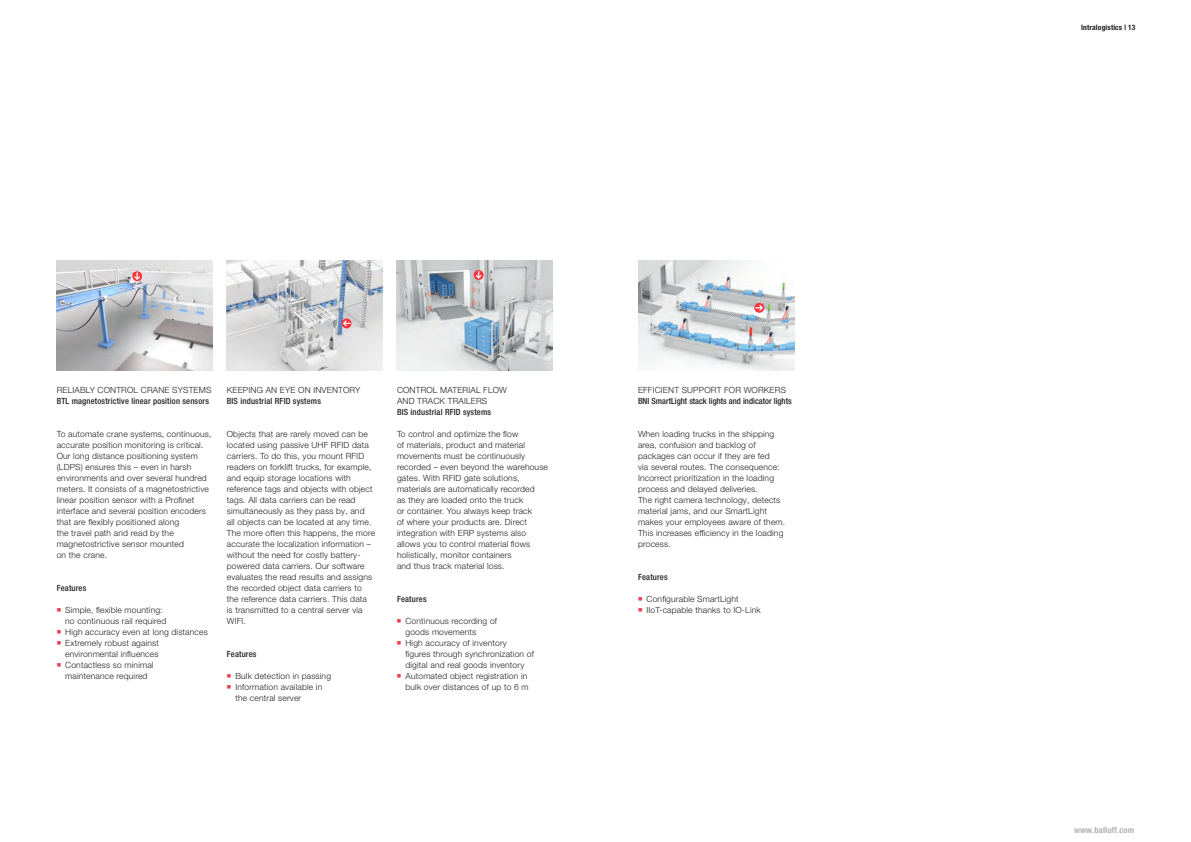
<style>
.page{position:relative;width:1191px;height:842px;background:#fff}
.page>*{position:absolute;margin:0;border:0;box-sizing:border-box;transform-origin:0 0}
.Copy_Text_H45_8_5_11{font:300 8.5px/11px "Helvetica Neue LT Pro";letter-spacing:.02em;color:#231f20}
.Copy_Subline_H67_8_5{font:500 condensed 8.5px "Helvetica Neue LT Pro";letter-spacing:.02em;color:#231f20}
.Copy_Subline_Caption{font:300 8.5px/11px "Helvetica Neue LT Pro";letter-spacing:.02em;color:#231f20}
.Copy_Subline_H67_8_5-2{font:500 condensed 8.5px "Helvetica Neue LT Pro";color:#231f20}
.Headline_Overline_wh{font:700 condensed 8.5px "Helvetica Neue LT Pro";letter-spacing:.02em;color:#b2b3b7}
.Page_right_black_H77{font:700 condensed 7.5px "Helvetica Neue LT Pro";letter-spacing:.02em;color:#231f20}
.s1{color:#ee3d50}
</style>
<div class="page">
<img style="left:397px;top:261px;width:156px;height:110px">
<svg style="left:474px;top:270px;width:9px;height:10px"></svg>
<svg style="left:476px;top:271px;width:5px;height:8px"></svg>
<img style="left:638px;top:261px;width:156px;height:110px">
<svg style="left:754px;top:303px;width:10px;height:10px"></svg>
<svg style="left:755px;top:305px;width:8px;height:5px"></svg>
<img style="left:227px;top:261px;width:156px;height:110px">
<svg style="left:341px;top:318px;width:10px;height:10px"></svg>
<svg style="left:343px;top:321px;width:7px;height:5px"></svg>
<img style="left:57px;top:261px;width:156px;height:110px">
<svg style="left:132px;top:271px;width:10px;height:10px"></svg>
<svg style="left:134px;top:272px;width:6px;height:8px"></svg>
<p class="Copy_Subline_Caption" style="left:57px;top:384px;width:156px">RELIABLY CONTROL CRANE SYSTEMS</p>
<p class="Copy_Subline_H67_8_5" style="left:57px;top:395px;width:154px">BTL magnetostrictive linear position sensors</p>
<p class="Copy_Text_H45_8_5_11" style="left:57px;top:428px;width:156px">To automate crane systems, continuous, accurate position monitoring is critical.<br>Our long distance positioning system (LDPS) ensures this – even in harsh environments and over several hundred meters. It consists of a magnetostrictive linear position sensor with a Profinet interface and several position encoders that are flexibly positioned along<br>the travel path and read by the magnetostrictive sensor mounted<br>on the crane.</p>
<p class="Copy_Subline_H67_8_5" style="left:57px;top:582px;width:31px">Features</p>
<p class="Copy_Text_H45_8_5_11" style="left:65px;top:604px;width:103px;text-indent:-9px"><span class="s1">■</span> Simple, flexible mounting: no continuous rail required</p>
<p class="Copy_Text_H45_8_5_11" style="left:57px;top:626px;width:153px"><span class="s1">■</span> High accuracy even at long distances</p>
<p class="Copy_Text_H45_8_5_11" style="left:57px;top:637px;width:104px;text-align:right"><span class="s1">■</span> Extremely robust against environmental influences</p>
<p class="Copy_Text_H45_8_5_11" style="left:57px;top:659px;width:98px;text-align:center"><span class="s1">■</span> Contactless so minimal maintenance required</p>
<p class="Copy_Text_H45_8_5_11" style="left:227px;top:384px;width:135px">KEEPING AN EYE ON INVENTORY</p>
<p class="Copy_Subline_H67_8_5" style="left:227px;top:395px;width:96px">BIS industrial RFID systems</p>
<p class="Copy_Text_H45_8_5_11" style="left:227px;top:428px;width:150px">Objects that are rarely moved can be located using passive UHF RFID data carriers. To do this, you mount RFID readers on forklift trucks, for example, and equip storage locations with reference tags and objects with object tags. All data carriers can be read simultaneously as they pass by, and<br>all objects can be located at any time.<br>The more often this happens, the more accurate the localization information – without the need for costly battery&shy;powered data carriers. Our software evaluates the read results and assigns the recorded object data carriers to the reference data carriers. This data<br>is transmitted to a central server via WIFI.</p>
<p class="Copy_Subline_H67_8_5" style="left:227px;top:648px;width:31px">Features</p>
<p class="Copy_Text_H45_8_5_11" style="left:227px;top:670px;width:106px"><span class="s1">■</span> Bulk detection in passing</p>
<p class="Copy_Text_H45_8_5_11" style="left:235px;top:681px;width:88px;text-indent:-9px"><span class="s1">■</span> Information available in the central server</p>
<p class="Copy_Subline_Caption" style="left:397px;top:384px;width:111px">CONTROL MATERIAL FLOW<br>AND TRACK TRAILERS</p>
<p class="Copy_Subline_H67_8_5" style="left:397px;top:406px;width:96px">BIS industrial RFID systems</p>
<p class="Copy_Text_H45_8_5_11" style="left:397px;top:428px;width:152px">To control and optimize the flow<br>of materials, product and material movements must be continuously recorded – even beyond the warehouse gates. With RFID gate solutions, materials are automatically recorded<br>as they are loaded onto the truck<br>or container. You always keep track<br>of where your products are. Direct integration with ERP systems also allows you to control material flows holistically, monitor containers<br>and thus track material loss.</p>
<p class="Copy_Subline_H67_8_5" style="left:397px;top:593px;width:31px">Features</p>
<p class="Copy_Text_H45_8_5_11" style="left:405px;top:615px;width:93px;text-indent:-9px"><span class="s1">■</span> Continuous recording of goods movements</p>
<p class="Copy_Text_H45_8_5_11" style="left:405px;top:637px;width:130px;text-indent:-9px"><span class="s1">■</span> High accuracy of inventory<br>figures through synchronization of digital and real goods inventory</p>
<p class="Copy_Text_H45_8_5_11" style="left:397px;top:670px;width:133px;text-align:right"><span class="s1">■</span> Automated object registration in bulk over distances of up to 6 m</p>
<p class="Copy_Subline_Caption" style="left:638px;top:384px;width:149px">EFFICIENT SUPPORT FOR WORKERS</p>
<p class="Copy_Subline_H67_8_5-2" style="left:638px;top:395px;width:155px">BNI SmartLight stack lights and indicator lights</p>
<p class="Copy_Text_H45_8_5_11" style="left:638px;top:428px;width:149px">When loading trucks in the shipping area, confusion and backlog of packages can occur if they are fed<br>via several routes. The consequence:<br>Incorrect prioritization in the loading process and delayed deliveries.<br>The right camera technology, detects material jams, and our SmartLight makes your employees aware of them.<br>This increases efficiency in the loading process.</p>
<p class="Copy_Subline_H67_8_5" style="left:638px;top:571px;width:31px">Features</p>
<p class="Copy_Text_H45_8_5_11" style="left:638px;top:593px;width:102px"><span class="s1">■</span> Configurable SmartLight</p>
<p class="Copy_Text_H45_8_5_11" style="left:638px;top:604px;width:124px"><span class="s1">■</span> IIoT-capable thanks to IO-Link</p>
<p class="Page_right_black_H77" style="left:1081px;top:23px;width:56px">Intralogistics | 13</p>
<p class="Headline_Overline_wh" style="left:1074px;top:824px;width:62px">www.balluff.com</p>
</div>
